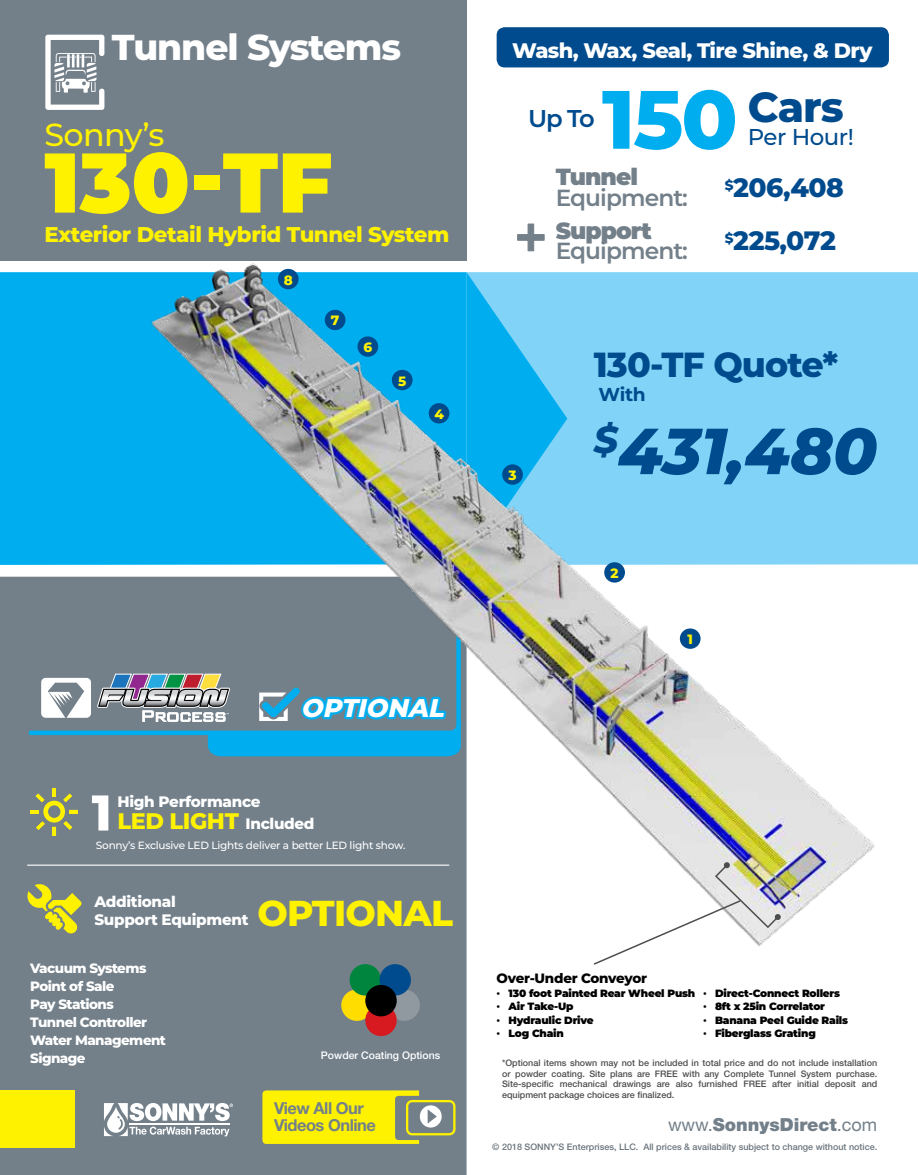
<style>
.page{position:relative;width:918px;height:1175px;background:#fff}
.page>*{position:absolute;margin:0;border:0;box-sizing:border-box;transform-origin:0 0}
.t1{font:900 84.45px "Montserrat";color:#fff200}
.t2{font:800 82.5px "Montserrat";color:#00aeef}
.t3{font:italic 800 64.95px "Montserrat";letter-spacing:-.01em;color:#004b8d}
.t4{font:800 50.1px "Montserrat";color:#fff}
.t5{font:800 42px "Montserrat";color:#004b8d}
.t6{font:800 36px "Montserrat";letter-spacing:-.03em;color:#fff}
.t7{font:800 36px "Montserrat";letter-spacing:-.02em;color:#fff200}
.t8{font:800 34.8px "Montserrat";letter-spacing:-.025em;color:#004b8d}
.t9{font:500 31.8px "Montserrat";letter-spacing:-.02em;color:#fff200}
.t10{font:800 26.55px "Montserrat";letter-spacing:-.02em;color:#004b8d}
.t11{font:italic 800 25.5px "Montserrat";color:#fff}
.t12{font:600 24.3px "Montserrat";color:#004b8d}
.t13{font:600 23.25px "Montserrat";letter-spacing:-.04em;color:#73808a}
.t14{font:900 23.25px "Montserrat";letter-spacing:-.04em;color:#73808a}
.t15{font:500 22.95px "Montserrat";letter-spacing:-.02em;color:#004b8d}
.t16{font:800 22.5px "Montserrat";letter-spacing:-.02em;color:#fff200}
.t17{font:800 21.3px "Montserrat";letter-spacing:-.02em;color:#fff200}
.t18{font:800 21px "Montserrat";letter-spacing:-.03em;color:#fff}
.t19{font:700 18.6px "Montserrat";color:#004b8d}
.t20{font:900 18px "Helvetica Neue";color:#73808a}
.t21{font:700 16.5px/16.5px "Helvetica Neue";letter-spacing:-.03em;color:#73808a}
.t22{font:800 15.15px/18.1px "Montserrat";letter-spacing:-.02em;color:#fff}
.t23{font:800 13.5px/18px "Montserrat";letter-spacing:-.04em;color:#fff}
.t24{font:800 13.5px "Montserrat";letter-spacing:-.02em;color:#000}
.t25{font:800 13.5px "Montserrat";color:#fff200}
.t26{font:900 10.5px "Montserrat";letter-spacing:-.02em;color:#000}
.t27{font:500 10.5px "Montserrat";letter-spacing:-.02em;color:#fff}
.t28{font:500 10.5px "Helvetica Neue";color:#fff}
.t29{font:500 9px/10.5px "Helvetica Neue";color:#4d4d4f;text-align:justify}
.t30{font:500 9px "Helvetica Neue";color:#6a747b}
.s1{font-size:15.15px;color:#fff}
.s2{font-family:"Times New Roman";font-weight:400}
.s3{font-weight:400}
</style>
<div class="page">
<div style="left:0;top:0;width:467px;height:261px;background:#73808a"></div>
<div style="left:0;top:576px;width:467px;height:598px;background:#73808a"></div>
<div style="left:0;top:1090px;width:75px;height:58px;background:#fff200"></div>
<svg style="left:45px;top:35px;width:59px;height:75px"></svg>
<div style="left:395px;top:1095px;width:64px;height:45px;background:#73808a;border-radius:3px"></div>
<div style="left:406px;top:1100px;width:50px;height:35px;border:2px solid #fff200;border-radius:5px"></div>
<svg style="left:262px;top:1090px;width:180px;height:53px"></svg>
<hr style="left:410px;top:1130px;width:41px;height:1px;background:#73808a">
<svg style="left:104px;top:1103px;width:129px;height:33px"></svg>
<div style="left:0;top:272px;width:147px;height:293px;background:#00aeef"></div>
<div style="left:388px;top:989px;width:32px;height:31px;background:#9099a0;border-radius:50%"></div>
<div style="left:341px;top:989px;width:32px;height:31px;background:#fd0;border-radius:50%"></div>
<div style="left:365px;top:1004px;width:32px;height:32px;background:#d71920;border-radius:50%"></div>
<div style="left:350px;top:964px;width:31px;height:31px;background:#00853f;border-radius:50%"></div>
<div style="left:380px;top:964px;width:31px;height:31px;background:#004b8d;border-radius:50%"></div>
<div style="left:365px;top:985px;width:32px;height:31px;background:#000;border-radius:50%"></div>
<div style="left:497px;top:27px;width:392px;height:40px;background:#004b8d;border-radius:8px"></div>
<svg style="left:517px;top:223px;width:28px;height:29px"></svg>
<svg style="left:27px;top:883px;width:54px;height:50px"></svg>
<div style="left:26px;top:599px;width:121px;height:138px;background:#73808a"></div>
<svg style="left:30px;top:788px;width:48px;height:47px"></svg>
<hr style="left:27px;top:864px;width:422px;height:1px;background:#fff">
<img style="left:147px;top:263px;width:771px;height:690px">
<div style="left:680px;top:628px;width:21px;height:21px;background:#004b8d;border-radius:50%"></div>
<div style="left:604px;top:562px;width:21px;height:20px;background:#004b8d;border-radius:50%"></div>
<div style="left:502px;top:464px;width:21px;height:21px;background:#004b8d;border-radius:50%"></div>
<div style="left:429px;top:403px;width:20px;height:20px;background:#004b8d;border-radius:50%"></div>
<div style="left:392px;top:370px;width:21px;height:20px;background:#004b8d;border-radius:50%"></div>
<div style="left:357px;top:336px;width:21px;height:21px;background:#004b8d;border-radius:50%"></div>
<div style="left:325px;top:310px;width:20px;height:20px;background:#004b8d;border-radius:50%"></div>
<div style="left:278px;top:269px;width:21px;height:20px;background:#004b8d;border-radius:50%"></div>
<svg style="left:592px;top:862px;width:189px;height:103px"></svg>
<svg style="left:41px;top:673px;width:420px;height:83px"></svg>
<h3 class="t6" style="left:112px;top:21px;width:291px">Tunnel Systems</h3>
<h3 class="t9" style="left:44px;top:112px;width:122px">Sonny’s</h3>
<h1 class="t1" style="left:44px;top:119px;width:290px">130-TF</h1>
<h3 class="t17" style="left:44px;top:218px;width:407px">Exterior Detail Hybrid Tunnel System</h3>
<h3 class="t25" style="left:284px;top:270px;width:11px">8</h3>
<h3 class="t25" style="left:331px;top:311px;width:10px">7</h3>
<h3 class="t25" style="left:363px;top:337px;width:10px">6</h3>
<h3 class="t25" style="left:398px;top:371px;width:10px">5</h3>
<h3 class="t25" style="left:434px;top:404px;width:11px">4</h3>
<h3 class="t11" style="left:301px;top:689px;width:151px">OPTIONAL</h3>
<h3 class="t4" style="left:92px;top:776px;width:22px">1</h3>
<h3 class="t22" style="left:117px;top:791px;width:145px">High Performance</h3>
<h3 class="t16" style="left:117px;top:804px;width:199px">LED LIGHT <span class="s1">Included</span></h3>
<p class="t27" style="left:96px;top:837px;width:311px">Sonny’s Exclusive LED Lights deliver a better LED light show.</p>
<h3 class="t22" style="left:94px;top:891px;width:156px">Additional<br>Support Equipment</h3>
<h3 class="t7" style="left:257px;top:887px;width:197px">OPTIONAL</h3>
<h3 class="t23" style="left:30px;top:958px;width:137px">Vacuum Systems<br>Point of Sale<br>Pay Stations<br>Tunnel Controller<br>Water Management<br>Signage</h3>
<p class="t28" style="left:321px;top:1049px;width:121px">Powder Coating Options</p>
<h3 class="t21" style="left:274px;top:1099px;width:103px">View All Our<br>Videos Online</h3>
<h3 class="t18" style="left:512px;top:35px;width:362px">Wash, Wax, Seal, Tire Shine, &amp; Dry</h3>
<h3 class="t5" style="left:748px;top:76px;width:98px">Cars</h3>
<h3 class="t15" style="left:748px;top:121px;width:108px">Per Hour!</h3>
<h2 class="t2" style="left:602px;top:59px;width:137px">150</h2>
<h3 class="t12" style="left:528px;top:101px;width:68px">Up To</h3>
<h3 class="t14" style="left:556px;top:160px;width:84px">Tunnel</h3>
<h3 class="t13" style="left:556px;top:181px;width:134px">Equipment:</h3>
<h3 class="t10" style="left:725px;top:168px;width:120px"><sup>$</sup>206,408</h3>
<h3 class="t14" style="left:556px;top:213px;width:98px">Support</h3>
<h3 class="t13" style="left:556px;top:234px;width:134px">Equipment:</h3>
<h3 class="t10" style="left:725px;top:221px;width:113px"><sup>$</sup>225,072</h3>
<h3 class="t25" style="left:508px;top:465px;width:10px">3</h3>
<h3 class="t8" style="left:594px;top:339px;width:246px">130-TF Quote*</h3>
<h3 class="t19" style="left:599px;top:381px;width:49px">With</h3>
<h3 class="t3" style="left:594px;top:403px;width:285px"><sup>$</sup>431,480</h3>
<h3 class="t25" style="left:611px;top:563px;width:10px">2</h3>
<h3 class="t25" style="left:687px;top:629px;width:7px">1</h3>
<h3 class="t24" style="left:497px;top:968px;width:152px">Over-Under Conveyor</h3>
<p class="t26" style="left:497px;top:985px;width:200px"><span class="s2">•</span> 130 foot Painted Rear Wheel Push</p>
<p class="t26" style="left:497px;top:998px;width:78px"><span class="s2">•</span> Air Take-Up</p>
<p class="t26" style="left:497px;top:1012px;width:99px"><span class="s2">•</span> Hydraulic Drive</p>
<p class="t26" style="left:497px;top:1025px;width:69px"><span class="s2">•</span> Log Chain</p>
<p class="t26" style="left:703px;top:985px;width:139px"><span class="s2">•</span> Direct-Connect Rollers</p>
<p class="t26" style="left:703px;top:998px;width:123px"><span class="s2">•</span> 8ft x 25in Correlator</p>
<p class="t26" style="left:703px;top:1012px;width:146px"><span class="s2">•</span> Banana Peel Guide Rails</p>
<p class="t26" style="left:703px;top:1025px;width:114px"><span class="s2">•</span> Fiberglass Grating</p>
<p class="t29" style="left:502px;top:1057px;width:377px">*Optional items shown may not be included in total price and do not include installation or powder coating. Site plans are FREE with any Complete Tunnel System purchase.<br>Site-specific mechanical drawings are also furnished FREE after initial deposit and equipment package choices are finalized.</p>
<h3 class="t20" style="left:668px;top:1114px;width:211px"><span class="s3">www.</span>SonnysDirect<span class="s3">.com</span></h3>
<p class="t30" style="left:492px;top:1140px;width:387px">© 2018 SONNY’S Enterprises, LLC. All prices &amp; availability subject to change without notice.</p>
</div>
